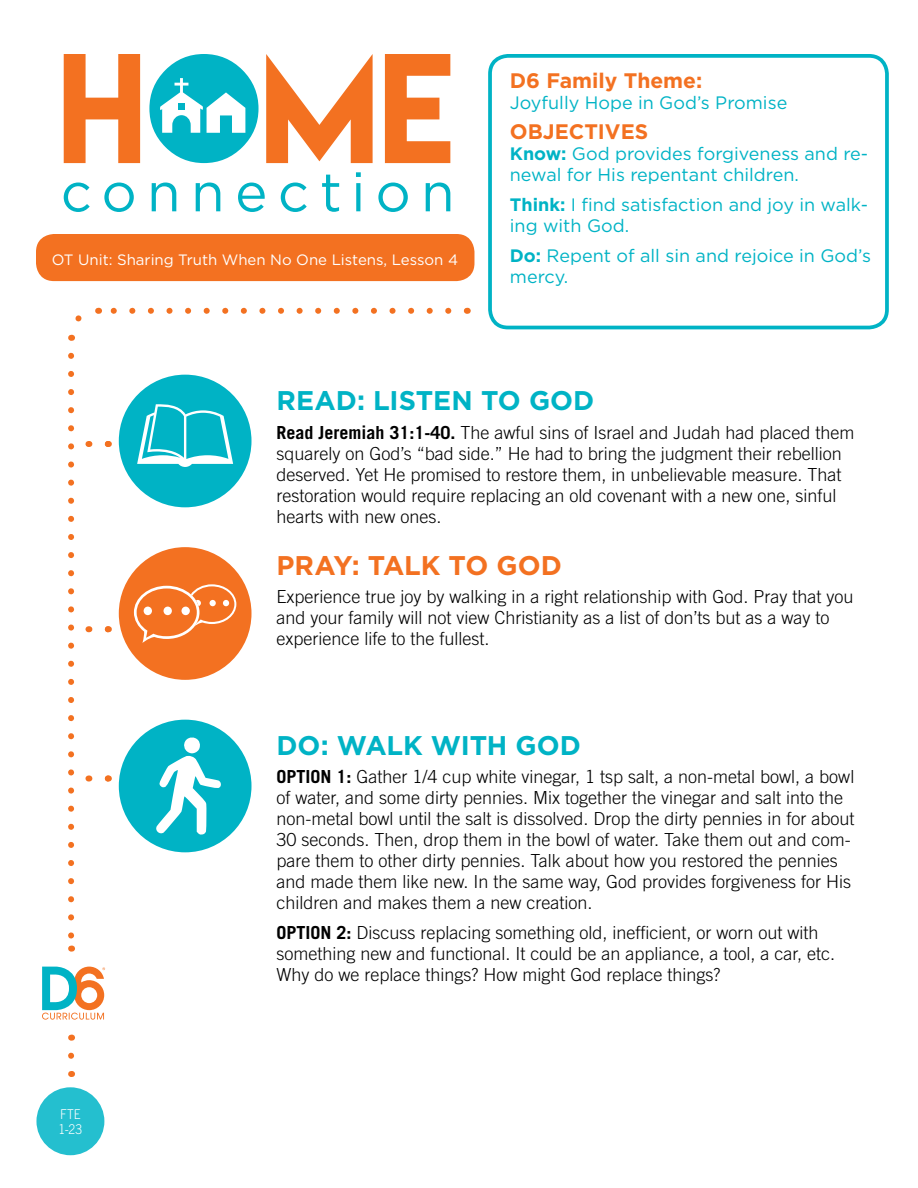
<style>
.page{position:relative;width:918px;height:1188px;background:#fff}
.page>*{position:absolute;margin:0;border:0;box-sizing:border-box;transform-origin:0 0}
.t1{font:700 27px "Gotham";letter-spacing:-.005em;color:#00b3c5}
.t2{font:700 27px "Gotham";letter-spacing:-.005em;color:#f37121}
.t3{font:700 21px "Gotham";color:#f37121}
.t4{font:300 18px/21px "Trade Gothic";color:#000}
.t5{font:18px/21px "Gotham";color:#00b3c5}
.t6{font:15px "Gotham";color:#fff}
.t7{font:300 13.5px/15px "Trade Gothic";color:#fff;scale:.9 1}
.s1{font-weight:700}
</style>
<div class="page">
<div style="left:119px;top:547px;width:133px;height:133px;background:#f37121;border-radius:50%"></div>
<svg style="left:134px;top:584px;width:102px;height:59px"></svg>
<div style="left:119px;top:720px;width:133px;height:132px;background:#00b3c5;border-radius:50%"></div>
<svg style="left:156px;top:737px;width:65px;height:98px"></svg>
<div style="left:119px;top:375px;width:133px;height:132px;background:#00b3c5;border-radius:50%"></div>
<svg style="left:137px;top:404px;width:96px;height:63px"></svg>
<svg style="left:104px;top:441px;width:5px;height:6px"></svg>
<svg style="left:104px;top:626px;width:5px;height:6px"></svg>
<svg style="left:104px;top:776px;width:5px;height:6px"></svg>
<svg style="left:68px;top:1052px;width:6px;height:4px"></svg>
<svg style="left:64px;top:54px;width:76px;height:109px"></svg>
<svg style="left:266px;top:54px;width:107px;height:109px"></svg>
<svg style="left:385px;top:54px;width:65px;height:109px"></svg>
<svg style="left:64px;top:183px;width:26px;height:29px"></svg>
<svg style="left:104px;top:183px;width:30px;height:29px"></svg>
<svg style="left:152px;top:183px;width:24px;height:28px"></svg>
<svg style="left:196px;top:183px;width:24px;height:28px"></svg>
<svg style="left:238px;top:183px;width:27px;height:29px"></svg>
<svg style="left:281px;top:183px;width:26px;height:29px"></svg>
<svg style="left:322px;top:175px;width:17px;height:37px"></svg>
<svg style="left:356px;top:172px;width:5px;height:39px"></svg>
<svg style="left:378px;top:183px;width:30px;height:29px"></svg>
<svg style="left:426px;top:183px;width:24px;height:28px"></svg>
<svg style="left:149px;top:54px;width:110px;height:109px"></svg>
<div style="left:36px;top:1087px;width:68px;height:68px;background:#24bfcf;border-radius:50%"></div>
<svg style="left:110px;top:308px;width:338px;height:6px"></svg>
<svg style="left:68px;top:356px;width:6px;height:583px"></svg>
<svg style="left:68px;top:315px;width:14px;height:26px"></svg>
<svg style="left:42px;top:967px;width:63px;height:53px"></svg>
<div style="left:36px;top:234px;width:438px;height:47px;background:#f37121;border-radius:18px"></div>
<div style="left:488px;top:54px;width:401px;height:275px;border:4px solid #00b3c5;border-radius:18px"></div>
<p class="t6" style="left:52px;top:251px;width:408px">OT Unit: Sharing Truth When No One Listens, Lesson 4</p>
<p class="t3" style="left:510px;top:68px;width:194px">D6 Family Theme:</p>
<p class="t5" style="left:510px;top:92px;width:279px">Joyfully Hope in God’s Promise</p>
<p class="t3" style="left:510px;top:119px;width:140px">OBJECTIVES</p>
<p class="t5" style="left:510px;top:143px;width:360px"><span class="s1">Know:</span> God provides forgiveness and re&shy;newal for His repentant children.</p>
<p class="t5" style="left:510px;top:194px;width:360px"><span class="s1">Think:</span> I find satisfaction and joy in walk&shy;ing with God.</p>
<p class="t5" style="left:510px;top:245px;width:363px"><span class="s1">Do:</span> Repent of all sin and rejoice in God’s mercy.</p>
<h1 class="t1" style="left:276px;top:385px;width:319px">READ: LISTEN TO GOD</h1>
<p class="t4" style="left:276px;top:422px;width:580px"><span class="s1">Read Jeremiah 31:1-40.</span> The awful sins of Israel and Judah had placed them squarely on God’s “bad side.” He had to bring the judgment their rebellion deserved. Yet He promised to restore them, in unbelievable measure. That restoration would require replacing an old covenant with a new one, sinful hearts with new ones.</p>
<h1 class="t2" style="left:276px;top:550px;width:287px">PRAY: TALK TO GOD</h1>
<p class="t4" style="left:276px;top:586px;width:579px">Experience true joy by walking in a right relationship with God. Pray that you and your family will not view Christianity as a list of don’ts but as a way to experience life to the fullest.</p>
<h1 class="t1" style="left:276px;top:730px;width:306px">DO: WALK WITH GOD</h1>
<p class="t7" style="left:59px;top:1106px;width:28px">FTE<br>1-23</p>
<p class="t4" style="left:276px;top:766px;width:580px"><span class="s1">OPTION 1:</span> Gather 1/4 cup white vinegar, 1 tsp salt, a non-metal bowl, a bowl of water, and some dirty pennies. Mix together the vinegar and salt into the non-metal bowl until the salt is dissolved. Drop the dirty pennies in for about 30 seconds. Then, drop them in the bowl of water. Take them out and com&shy;pare them to other dirty pennies. Talk about how you restored the pennies and made them like new. In the same way, God provides forgiveness for His children and makes them a new creation.</p>
<p class="t4" style="left:276px;top:922px;width:560px"><span class="s1">OPTION 2:</span> Discuss replacing something old, inefficient, or worn out with something new and functional. It could be an appliance, a tool, a car, etc.<br>Why do we replace things? How might God replace things?</p>
</div>
